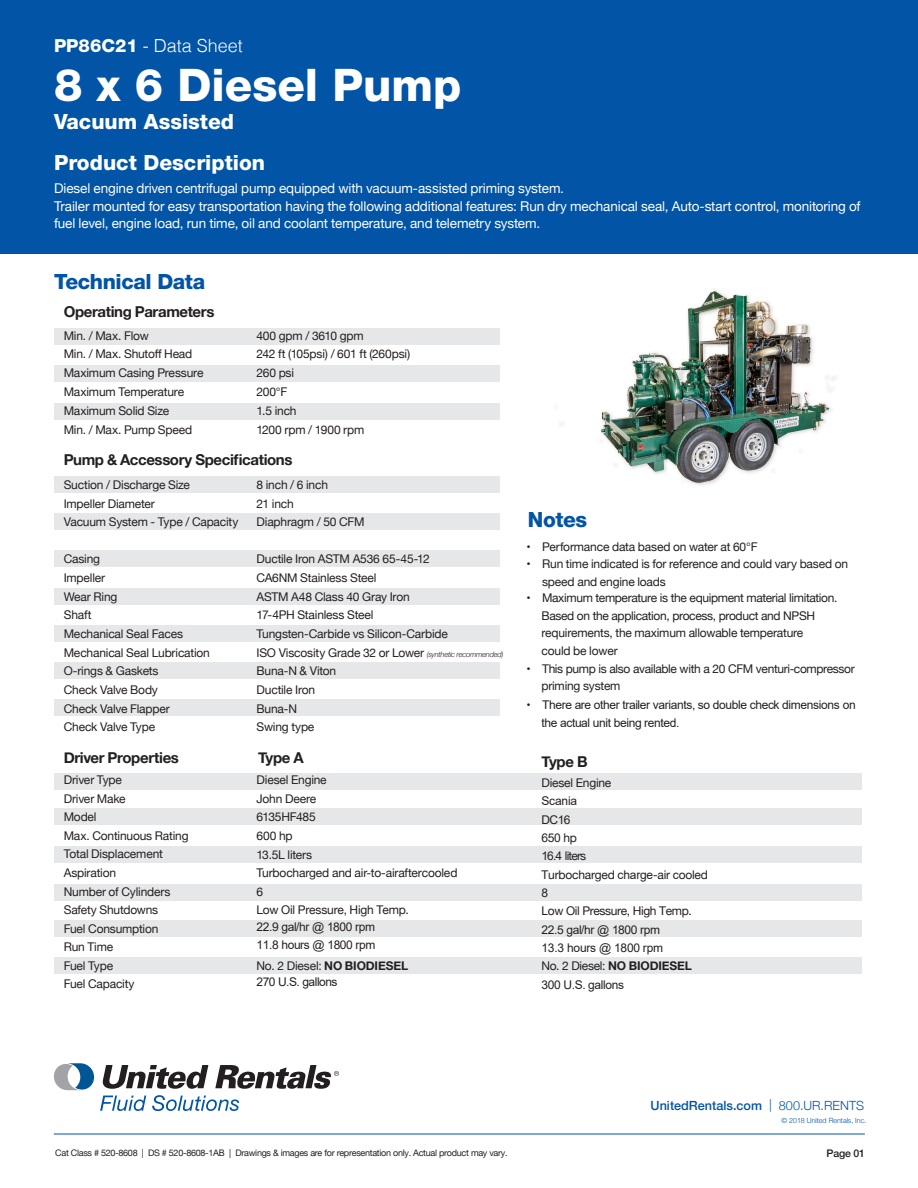
<style>
.page{position:relative;width:918px;height:1188px;background:#fff}
.page>*{position:absolute;margin:0;border:0;box-sizing:border-box;transform-origin:0 0}
.t1{font:800 45px "Helvetica Neue";color:#fff}
.t2{font:800 21px "Helvetica Neue";color:#fff}
.t3{font:800 21px "Helvetica Neue";letter-spacing:-.02em;color:#0154a6}
.t4{font:300 18px "Helvetica";color:#fff}
.t5{font:700 15px "Helvetica Neue";letter-spacing:-.025em;color:#231f20}
.t6{font:13.5px/17.7px "Helvetica Neue";letter-spacing:-.01em;color:#fff}
.t7{font:500 12.6px "Helvetica Neue";color:#0154a6}
.t8{font:12px/17.7px "Helvetica Neue";letter-spacing:-.015em;color:#231f20}
.t9{font:12px/18.5px "Arial";letter-spacing:-.03em;color:#231f20}
.t10{font:12px/18.3px "Arial";letter-spacing:-.025em;color:#231f20}
.t11{font:500 10.5px "Helvetica Neue";letter-spacing:-.015em;color:#231f20}
.t12{font:9px "Helvetica Neue";letter-spacing:-.03em;color:#231f20}
.t13{font:300 7.2px "Helvetica Neue";letter-spacing:-.005em;color:#0154a6}
.s1{font-family:"Helvetica Neue";font-weight:800}
.s2{font-weight:300;font-style:italic;font-size:7.5px}
.s3{font-weight:700}
.s4{font-family:"Helvetica Neue"}
.s5{font-family:"Arial"}
.s6{font-weight:300}
</style>
<div class="page">
<img style="left:560px;top:290px;width:276px;height:195px">
<div style="left:0;top:0;width:918px;height:254px;background:#0154a6"></div>
<div style="left:54px;top:328px;width:446px;height:16px;background:#e6e7e9"></div>
<div style="left:54px;top:476px;width:446px;height:16px;background:#e6e7e9"></div>
<div style="left:54px;top:588px;width:446px;height:16px;background:#e6e7e9"></div>
<div style="left:54px;top:366px;width:446px;height:16px;background:#e6e7e9"></div>
<div style="left:54px;top:513px;width:446px;height:17px;background:#e6e7e9"></div>
<div style="left:54px;top:625px;width:446px;height:17px;background:#e6e7e9"></div>
<div style="left:54px;top:773px;width:808px;height:16px;background:#e6e7e9"></div>
<div style="left:54px;top:884px;width:808px;height:16px;background:#e6e7e9"></div>
<div style="left:54px;top:404px;width:446px;height:16px;background:#e6e7e9"></div>
<div style="left:54px;top:551px;width:446px;height:16px;background:#e6e7e9"></div>
<div style="left:54px;top:663px;width:446px;height:16px;background:#e6e7e9"></div>
<div style="left:54px;top:809px;width:808px;height:16px;background:#e6e7e9"></div>
<div style="left:54px;top:921px;width:808px;height:16px;background:#e6e7e9"></div>
<div style="left:54px;top:700px;width:446px;height:16px;background:#e6e7e9"></div>
<div style="left:54px;top:846px;width:808px;height:16px;background:#e6e7e9"></div>
<div style="left:54px;top:957px;width:808px;height:17px;background:#e6e7e9"></div>
<svg style="left:102px;top:1065px;width:106px;height:24px"></svg>
<svg style="left:54px;top:1063px;width:40px;height:27px"></svg>
<svg style="left:215px;top:1065px;width:124px;height:24px"></svg>
<svg style="left:100px;top:1096px;width:46px;height:15px"></svg>
<svg style="left:152px;top:1095px;width:87px;height:16px"></svg>
<hr style="left:54px;top:1134px;width:811px;height:1px;background:#0154a6">
<p class="t4" style="left:54px;top:30px;width:190px"><span class="s1">PP86C21</span> - Data Sheet</p>
<p class="t1" style="left:54px;top:58px;width:409px">8 x 6 Diesel Pump</p>
<p class="t2" style="left:54px;top:109px;width:182px">Vacuum Assisted</p>
<p class="t2" style="left:54px;top:150px;width:213px">Product Description</p>
<p class="t6" style="left:54px;top:180px;width:512px">Diesel engine driven centrifugal pump equipped with vacuum-assisted priming system.</p>
<p class="t6" style="left:54px;top:198px;width:808px">Trailer mounted for easy transportation having the following additional features: Run dry mechanical seal, Auto-start control, monitoring of fuel level, engine load, run time, oil and coolant temperature, and telemetry system.</p>
<p class="t3" style="left:54px;top:269px;width:153px">Technical Data</p>
<p class="t5" style="left:64px;top:300px;width:152px">Operating Parameters</p>
<p class="t8" style="left:64px;top:327px;width:87px">Min. / Max. Flow</p>
<p class="t8" style="left:64px;top:346px;width:130px">Min. / Max. Shutoff Head</p>
<p class="t8" style="left:64px;top:365px;width:141px">Maximum Casing Pressure</p>
<p class="t8" style="left:64px;top:384px;width:122px">Maximum Temperature</p>
<p class="t8" style="left:64px;top:403px;width:107px">Maximum Solid Size</p>
<p class="t8" style="left:64px;top:422px;width:130px">Min. / Max. Pump Speed</p>
<p class="t8" style="left:256px;top:327px;width:109px">400 gpm / 3610 gpm</p>
<p class="t8" style="left:256px;top:346px;width:155px">242 ft (105psi) / 601 ft (260psi)</p>
<p class="t8" style="left:256px;top:365px;width:39px">260 psi</p>
<p class="t8" style="left:256px;top:384px;width:32px">200°F</p>
<p class="t8" style="left:256px;top:403px;width:42px">1.5 inch</p>
<p class="t8" style="left:256px;top:422px;width:109px">1200 rpm / 1900 rpm</p>
<p class="t5" style="left:64px;top:448px;width:230px">Pump &amp; Accessory Specifications</p>
<p class="t8" style="left:64px;top:476px;width:128px">Suction / Discharge Size</p>
<p class="t8" style="left:64px;top:495px;width:93px">Impeller Diameter</p>
<p class="t8" style="left:64px;top:514px;width:176px">Vacuum System - Type / Capacity</p>
<p class="t8" style="left:64px;top:551px;width:38px">Casing</p>
<p class="t8" style="left:64px;top:570px;width:43px">Impeller</p>
<p class="t8" style="left:64px;top:588px;width:55px">Wear Ring</p>
<p class="t8" style="left:64px;top:607px;width:29px">Shaft</p>
<p class="t8" style="left:64px;top:626px;width:121px">Mechanical Seal Faces</p>
<p class="t8" style="left:64px;top:644px;width:148px">Mechanical Seal Lubrication</p>
<p class="t8" style="left:64px;top:663px;width:96px">O-rings &amp; Gaskets</p>
<p class="t8" style="left:64px;top:682px;width:96px">Check Valve Body</p>
<p class="t8" style="left:64px;top:700px;width:108px">Check Valve Flapper</p>
<p class="t8" style="left:64px;top:719px;width:93px">Check Valve Type</p>
<p class="t5" style="left:64px;top:746px;width:117px">Driver Properties</p>
<p class="t8" style="left:64px;top:772px;width:60px">Driver Type</p>
<p class="t8" style="left:64px;top:790px;width:64px">Driver Make</p>
<p class="t8" style="left:64px;top:809px;width:34px">Model</p>
<p class="t8" style="left:64px;top:828px;width:126px">Max. Continuous Rating</p>
<p class="t8" style="left:64px;top:846px;width:101px">Total Displacement</p>
<p class="t8" style="left:64px;top:865px;width:54px">Aspiration</p>
<p class="t8" style="left:64px;top:883px;width:108px">Number of Cylinders</p>
<p class="t8" style="left:64px;top:902px;width:96px">Safety Shutdowns</p>
<p class="t8" style="left:64px;top:920px;width:96px">Fuel Consumption</p>
<p class="t8" style="left:64px;top:939px;width:51px">Run Time</p>
<p class="t8" style="left:64px;top:957px;width:51px">Fuel Type</p>
<p class="t8" style="left:64px;top:976px;width:72px">Fuel Capacity</p>
<p class="t8" style="left:256px;top:476px;width:73px">8 inch / 6 inch</p>
<p class="t8" style="left:256px;top:495px;width:39px">21 inch</p>
<p class="t8" style="left:256px;top:514px;width:110px">Diaphragm / 50 CFM</p>
<p class="t8" style="left:256px;top:551px;width:175px">Ductile Iron ASTM A536 65-45-12</p>
<p class="t8" style="left:256px;top:570px;width:121px">CA6NM Stainless Steel</p>
<p class="t8" style="left:256px;top:588px;width:155px">ASTM A48 Class 40 Gray Iron</p>
<p class="t8" style="left:256px;top:607px;width:119px">17-4PH Stainless Steel</p>
<p class="t8" style="left:256px;top:626px;width:193px">Tungsten-Carbide vs Silicon-Carbide</p>
<p class="t8" style="left:256px;top:644px;width:249px">ISO Viscosity Grade 32 or Lower <span class="s2">(synthetic recommended)</span></p>
<p class="t8" style="left:256px;top:663px;width:81px">Buna-N &amp; Viton</p>
<p class="t8" style="left:256px;top:682px;width:60px">Ductile Iron</p>
<p class="t8" style="left:256px;top:700px;width:42px">Buna-N</p>
<p class="t8" style="left:256px;top:719px;width:59px">Swing type</p>
<p class="t5" style="left:258px;top:746px;width:47px">Type A</p>
<p class="t8" style="left:256px;top:772px;width:72px">Diesel Engine</p>
<p class="t8" style="left:256px;top:790px;width:61px">John Deere</p>
<p class="t8" style="left:256px;top:809px;width:61px">6135HF485</p>
<p class="t8" style="left:256px;top:828px;width:38px">600 hp</p>
<p class="t8" style="left:256px;top:846px;width:57px">13.5L liters</p>
<p class="t8" style="left:256px;top:865px;width:202px">Turbocharged and air-to-airaftercooled</p>
<p class="t8" style="left:256px;top:883px;width:8px">6</p>
<p class="t8" style="left:256px;top:902px;width:154px">Low Oil Pressure, High Temp.</p>
<p class="t9" style="left:256px;top:917px;width:120px">22.9 gal/hr @ 1800 rpm</p>
<p class="t9" style="left:256px;top:936px;width:121px">11.8 hours @ 1800 rpm</p>
<p class="t8" style="left:256px;top:957px;width:153px">No. 2 Diesel: <span class="s3">NO BIODIESEL</span></p>
<p class="t9" style="left:256px;top:973px;width:83px">270 U.S. gallons</p>
<p class="t3" style="left:528px;top:507px;width:61px">Notes</p>
<p class="t8" style="left:526px;top:538px;width:233px">• Performance data based on water at 60°F</p>
<p class="t8" style="left:542px;top:556px;width:308px;text-indent:-16px">• Run time indicated is for reference and could vary based on speed and engine loads</p>
<p class="t8" style="left:541px;top:589px;width:297px;text-indent:-15px">• Maximum temperature is the equipment material limitation.<br>Based on the application, process, product and NPSH requirements, the maximum allowable temperature<br>could be lower</p>
<p class="t8" style="left:541px;top:660px;width:315px;text-indent:-15px">• This pump is also available with a 20 CFM venturi-compressor priming system</p>
<p class="t9" style="left:541px;top:695px;width:316px;text-indent:-15px"><span class="s4">•</span> There are other trailer variants, so double check dimensions on the actual unit being rented.</p>
<p class="t5" style="left:541px;top:750px;width:48px">Type B</p>
<p class="t8" style="left:541px;top:774px;width:71px">Diesel Engine</p>
<p class="t10" style="left:541px;top:792px;width:37px">Scania<br>DC16<br>650 <span class="s4">hp</span></p>
<p class="t8" style="left:541px;top:847px;width:168px;line-height:18.3px"><span class="s5">16.4</span> liters<br>Turbocharged <span class="s5">charge</span>-air <span class="s5">c</span>ooled</p>
<p class="t10" style="left:541px;top:884px;width:8px">8</p>
<p class="t8" style="left:541px;top:903px;width:152px"><span class="s5">L</span>ow Oil Pressure, High Temp.</p>
<p class="t9" style="left:541px;top:920px;width:123px">22.5 gal/hr @ 1800 rpm<br>13.3 hours @ 1800 rpm</p>
<p class="t8" style="left:541px;top:958px;width:152px">No. 2 Diesel: <span class="s3">NO BIODIESEL</span></p>
<p class="t9" style="left:541px;top:975px;width:84px">300 U.S. gallons</p>
<p class="t7" style="left:651px;top:1095px;width:215px">UnitedRentals.com <span class="s6">| 800.UR.RENTS</span></p>
<p class="t13" style="left:781px;top:1115px;width:86px">© 2018 United Rentals, Inc.</p>
<p class="t12" style="left:55px;top:1147px;width:454px">Cat Class # 520-8608 | DS # 520-8608-1<span class="s5">AB</span> | Drawings &amp; images are for representation only. Actual product may vary.</p>
<p class="t11" style="left:827px;top:1144px;width:40px">Page 01</p>
</div>
